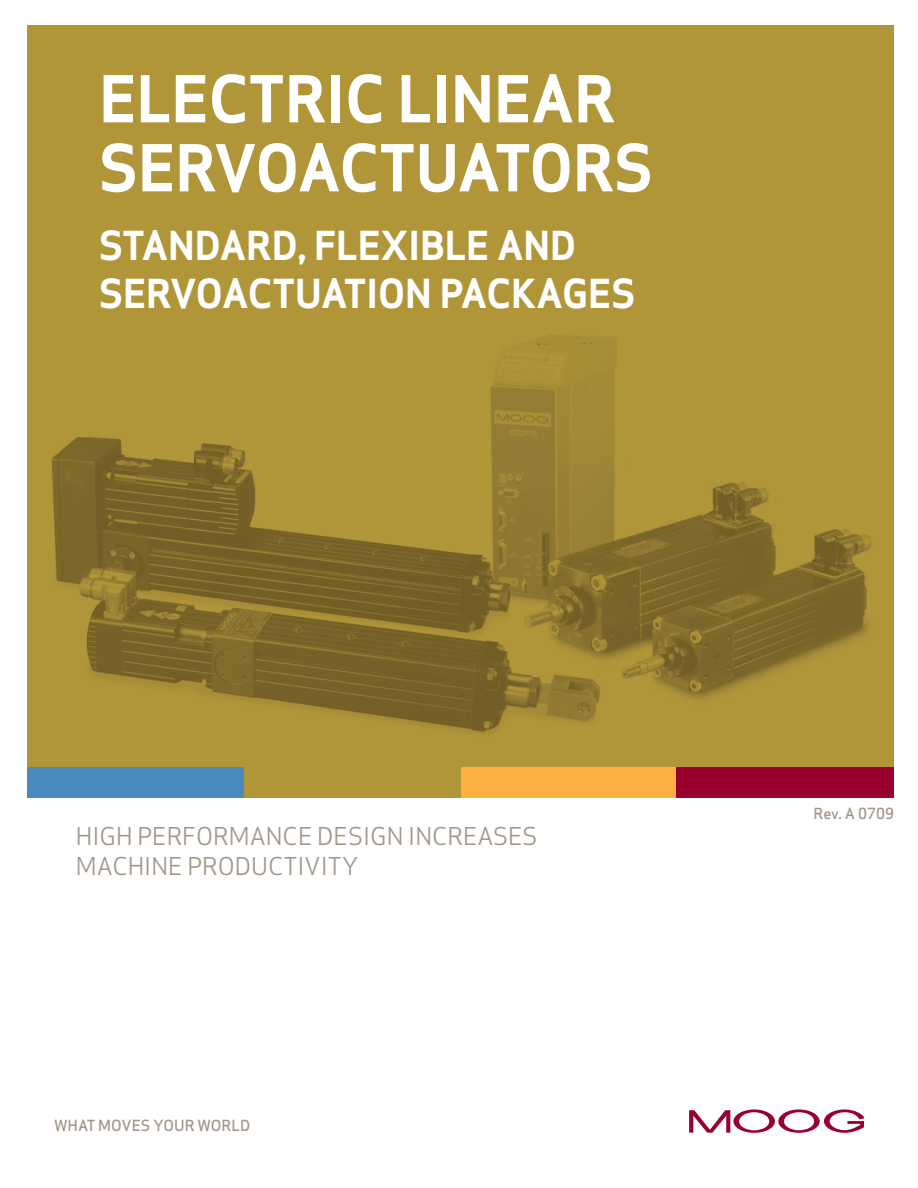
<style>
.page{position:relative;width:918px;height:1188px;background:#fff}
.page>*{position:absolute;margin:0;border:0;box-sizing:border-box;transform-origin:0 0}
.t1{font:63px/69px "Apex Sans Bold T";color:#fff}
.COVER_Headline{font:39px "Apex Sans Bold T";color:#fff}
.COVER_Body{font:24px/30px "Apex Sans Book C";color:#a19689}
.body_copy{font:15px "Apex Sans Medium C";color:#a19689}
.body_copy-2{font:15px "Apex Sans Medium T";color:#a19689}
</style>
<div class="page">
<img style="left:27px;top:26px;width:867px;height:741px">
<div style="left:27px;top:767px;width:217px;height:31px;background:#4a89be"></div>
<div style="left:244px;top:767px;width:218px;height:31px;background:#b19539"></div>
<div style="left:461px;top:767px;width:215px;height:31px;background:#fbb03f"></div>
<div style="left:676px;top:767px;width:218px;height:31px;background:#98012d"></div>
<svg style="left:689px;top:1109px;width:175px;height:24px"></svg>
<p class="t1" style="left:99px;top:64px;width:555px">ELECTRIC LINEAR<br>SERVOACTUATORS</p>
<p class="COVER_Headline" style="left:99px;top:220px;width:425px">STANDARD, FLEXIBLE and</p>
<p class="COVER_Headline" style="left:99px;top:268px;width:538px">SERVOACTUATION PACKAGES</p>
<p class="COVER_Body" style="left:76px;top:821px;width:463px">HIGH PERFORMANCE DESIGN INCREASES<br>MACHINE</p>
<p class="COVER_Body" style="left:187px;top:851px;width:17px">PROD</p>
<p class="COVER_Body" style="left:251px;top:851px;width:109px">UCTIVITY</p>
<p class="body_copy" style="left:54px;top:1115px;width:198px">WHAT MOVES YOUR WORLD</p>
<p class="body_copy-2" style="left:813px;top:804px;width:82px">Rev. A 0709</p>
</div>
